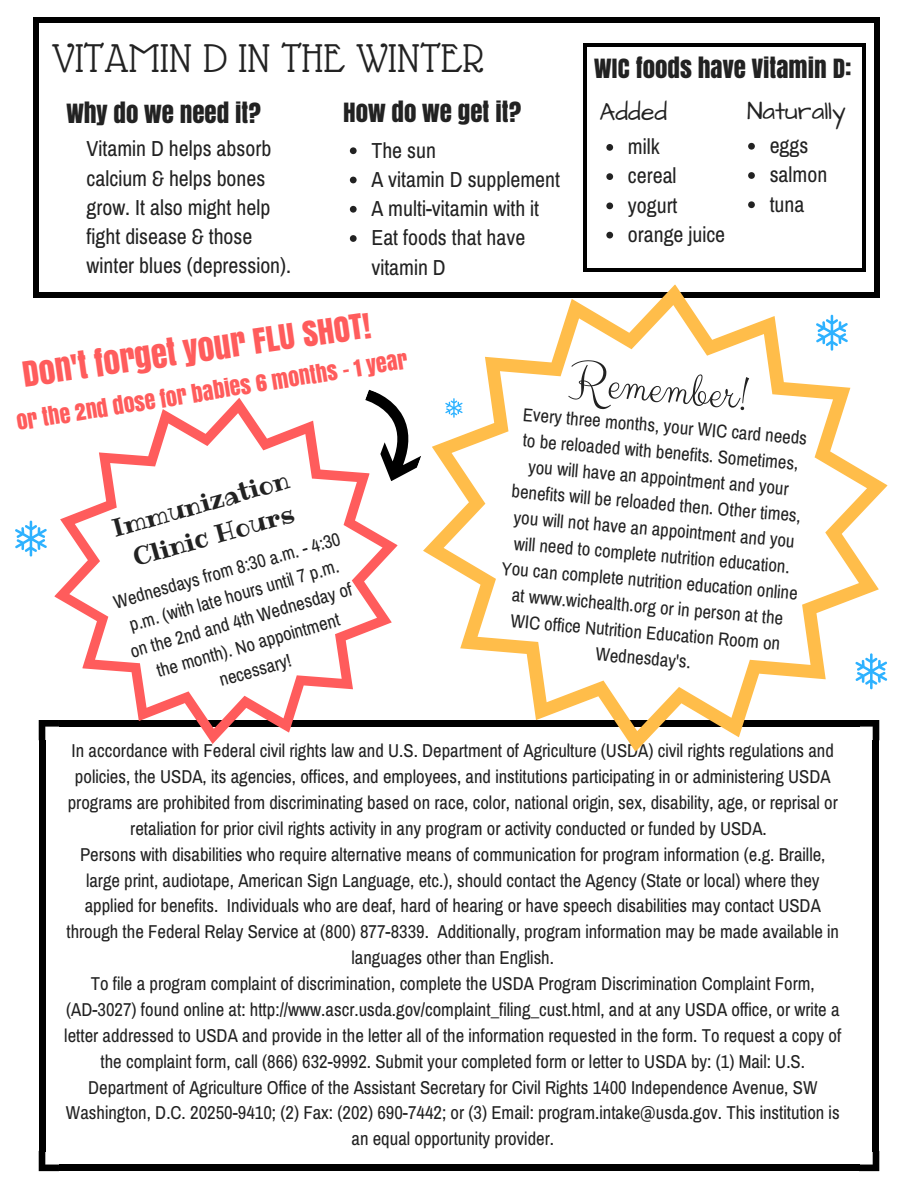
<style>
.page{position:relative;width:918px;height:1188px;background:#fff}
.page>*{position:absolute;margin:0;border:0;box-sizing:border-box;transform-origin:0 0}
.t1{font:49.8px "Clicker Script";color:#222}
.t2{font:43.65px "Glass Antiqua";color:#222}
.t3{font:32.7px "Anton";color:#ff5c5c}
.t4{font:24.9px "Anton";color:#222}
.t5{font:24.9px/33.8px "Ribeye";color:#222;text-align:center}
.t6{font:24.9px "Architects Daughter";color:#222}
.t7{font:21.75px/29.2px "Archivo Narrow";color:#222}
.t8{font:21.75px "Anton";color:#ff5c5c}
.t9{font:18.75px/25.8px "Archivo Narrow";color:#222;text-align:center}
.t10{font:18.6px/25.8px "Archivo Narrow";color:#222;text-align:center}
</style>
<div class="page">
<div style="left:873px;top:740px;width:6px;height:411px;background:#000"></div>
<div style="left:39px;top:740px;width:6px;height:411px;background:#000"></div>
<div style="left:59px;top:1165px;width:800px;height:6px;background:#000"></div>
<svg style="left:859px;top:1151px;width:20px;height:20px"></svg>
<svg style="left:39px;top:1151px;width:20px;height:20px"></svg>
<svg style="left:38px;top:397px;width:370px;height:397px"></svg>
<hr style="left:583px;top:46px;width:3px;height:223px;background:#000">
<hr style="left:863px;top:46px;width:3px;height:223px;background:#000">
<hr style="left:586px;top:43px;width:277px;height:3px;background:#000">
<div style="left:33px;top:22px;width:6px;height:271px;background:#000"></div>
<svg style="left:33px;top:293px;width:5px;height:5px"></svg>
<div style="left:875px;top:22px;width:5px;height:271px;background:#000"></div>
<div style="left:38px;top:293px;width:837px;height:5px;background:#000"></div>
<svg style="left:875px;top:17px;width:5px;height:5px"></svg>
<svg style="left:33px;top:17px;width:5px;height:5px"></svg>
<div style="left:38px;top:17px;width:837px;height:6px;background:#000"></div>
<svg style="left:408px;top:265px;width:480px;height:506px"></svg>
<svg style="left:350px;top:147px;width:7px;height:7px"></svg>
<svg style="left:350px;top:177px;width:7px;height:6px"></svg>
<svg style="left:350px;top:206px;width:7px;height:7px"></svg>
<svg style="left:350px;top:235px;width:7px;height:7px"></svg>
<svg style="left:15px;top:506px;width:48px;height:64px"></svg>
<svg style="left:800px;top:300px;width:64px;height:64px"></svg>
<svg style="left:342px;top:389px;width:129px;height:99px"></svg>
<svg style="left:839px;top:639px;width:49px;height:64px"></svg>
<svg style="left:606px;top:144px;width:7px;height:7px"></svg>
<svg style="left:606px;top:173px;width:7px;height:7px"></svg>
<svg style="left:606px;top:202px;width:7px;height:7px"></svg>
<svg style="left:606px;top:232px;width:7px;height:6px"></svg>
<svg style="left:748px;top:143px;width:7px;height:7px"></svg>
<svg style="left:748px;top:172px;width:7px;height:7px"></svg>
<svg style="left:748px;top:201px;width:7px;height:7px"></svg>
<h2 class="t2" style="left:52px;top:36px;width:433px">VITAMIN D IN THE WINTER</h2>
<h3 class="t4" style="left:66px;top:94px;width:196px">WHY DO WE NEED IT?</h3>
<h3 class="t4" style="left:343px;top:93px;width:180px">HOW DO WE GET IT?</h3>
<p class="t7" style="left:87px;top:134px;width:206px">Vitamin D helps absorb calcium &amp; helps bones grow. It also might help fight disease &amp; those winter blues (depression).</p>
<p class="t7" style="left:371px;top:135px;width:190px">The sun<br>A vitamin D supplement<br>A multi-vitamin with it<br>Eat foods that have vitamin D</p>
<h3 class="t4" style="left:594px;top:49px;width:259px">WIC FOODS HAVE VITAMIN D:</h3>
<h3 class="t6" style="left:600px;top:96px;width:69px">Added</h3>
<h3 class="t6" style="left:747px;top:95px;width:100px">Naturally</h3>
<p class="t7" style="left:628px;top:132px;width:99px">milk<br>cereal yogurt orange juice</p>
<p class="t7" style="left:770px;top:131px;width:59px">eggs salmon tuna</p>
<h3 class="t3" style="left:19px;top:350px;width:353px;rotate:-8deg">DON'T FORGET YOUR FLU SHOT!</h3>
<p class="t8" style="left:14px;top:406px;width:397px;rotate:-9deg">OR THE 2ND DOSE FOR BABIES 6 MONTHS - 1 YEAR</p>
<h3 class="t5" style="left:108px;top:513px;width:184px;rotate:-16deg">Immunization<br>Clinic Hours</h3>
<p class="t10" style="left:111px;top:590px;width:236px;rotate:-16deg">Wednesdays from 8:30 a.m. - 4:30 p.m. (with late hours until 7 p.m. on the 2nd and 4th Wednesday of the month). No appointment necessary!</p>
<h1 class="t1" style="left:572px;top:349px;width:181px;rotate:5deg">Remember!</h1>
<p class="t10" style="left:524px;top:401px;width:287px;rotate:5deg">Every three months, your WIC card needs</p>
<p class="t10" style="left:512px;top:451px;width:299px;rotate:5deg">you will have an appointment and your benefits will be reloaded then. Other times, you will not have an appointment and you will need to complete nutrition education.<br>You can complete nutrition education online at www.wichealth.org or in person at the WIC office Nutrition Education Room on Wednesday's.</p>
<p class="t10" style="left:524px;top:427px;width:278px;rotate:5deg">to be reloaded with benefits. Sometimes,</p>
<p class="t9" style="left:64px;top:737px;width:779px">In accordance with Federal civil rights law and U.S. Department of Agriculture (USDA) civil rights regulations and policies, the USDA, its agencies, offices, and employees, and institutions participating in or administering USDA programs are prohibited from discriminating based on race, color, national origin, sex, disability, age, or reprisal or retaliation for prior civil rights activity in any program or activity conducted or funded by USDA.<br>Persons with disabilities who require alternative means of communication for program information (e.g. Braille, large print, audiotape, American Sign Language, etc.), should contact the Agency (State or local) where they applied for benefits. Individuals who are deaf, hard of hearing or have speech disabilities may contact USDA through the Federal Relay Service at (800) 877-8339. Additionally, program information may be made available in languages other than English.<br>To file a program complaint of discrimination, complete the USDA Program Discrimination Complaint Form, (AD-3027) found online at: http://www.ascr.usda.gov/complaint_filing_cust.html, and at any USDA office, or write a letter addressed to USDA and provide in the letter all of the information requested in the form. To request a copy of the complaint form, call (866) 632-9992. Submit your completed form or letter to USDA by: (1) Mail: U.S.<br>Department of Agriculture Office of the Assistant Secretary for Civil Rights 1400 Independence Avenue, SW Washington, D.C. 20250-9410; (2) Fax: (202) 690-7442; or (3) Email: program.intake@usda.gov. This institution is an equal opportunity provider.</p>
</div>
